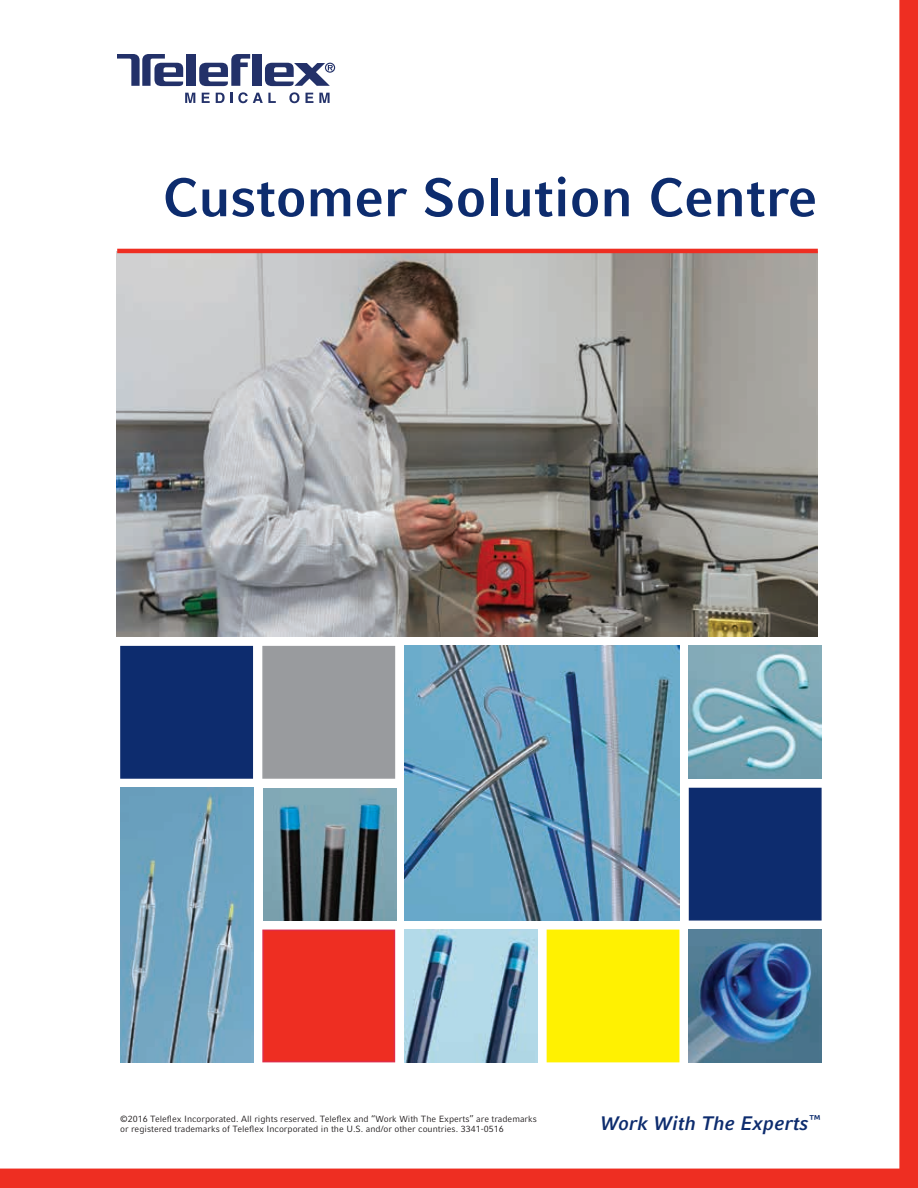
<style>
.page{position:relative;width:918px;height:1188px;background:#fff}
.page>*{position:absolute;margin:0;border:0;box-sizing:border-box;transform-origin:0 0}
.t1{font:700 54px "Compatil Fact LT Pro";color:#0d2c6e}
.t2{font:italic 700 19.5px "Compatil Fact LT Pro";color:#0d2c6e}
.t3{font:italic 700 11.4px "Compatil Fact LT Pro";color:#0d2c6e}
.t4{font:9px "Compatil Fact LT Pro";color:#231f20}
</style>
<div class="page">
<img style="left:0;top:0;width:918px;height:1188px">
<h1 class="t1" style="left:162px;top:166px;width:656px">Customer Solution Centre</h1>
<p class="t4" style="left:120px;top:1113px;width:418px">©2016 Teleflex Incorporated. All rights reserved. Teleflex and “Work With The Experts” are trademarks</p>
<p class="t3" style="left:809px;top:1112px;width:13px">™</p>
<p class="t4" style="left:120px;top:1124px;width:385px">or registered trademarks of Teleflex Incorporated in the U.S. and/or other countries. 3341-0516</p>
<h2 class="t2" style="left:600px;top:1111px;width:210px">Work With The Experts</h2>
</div>
